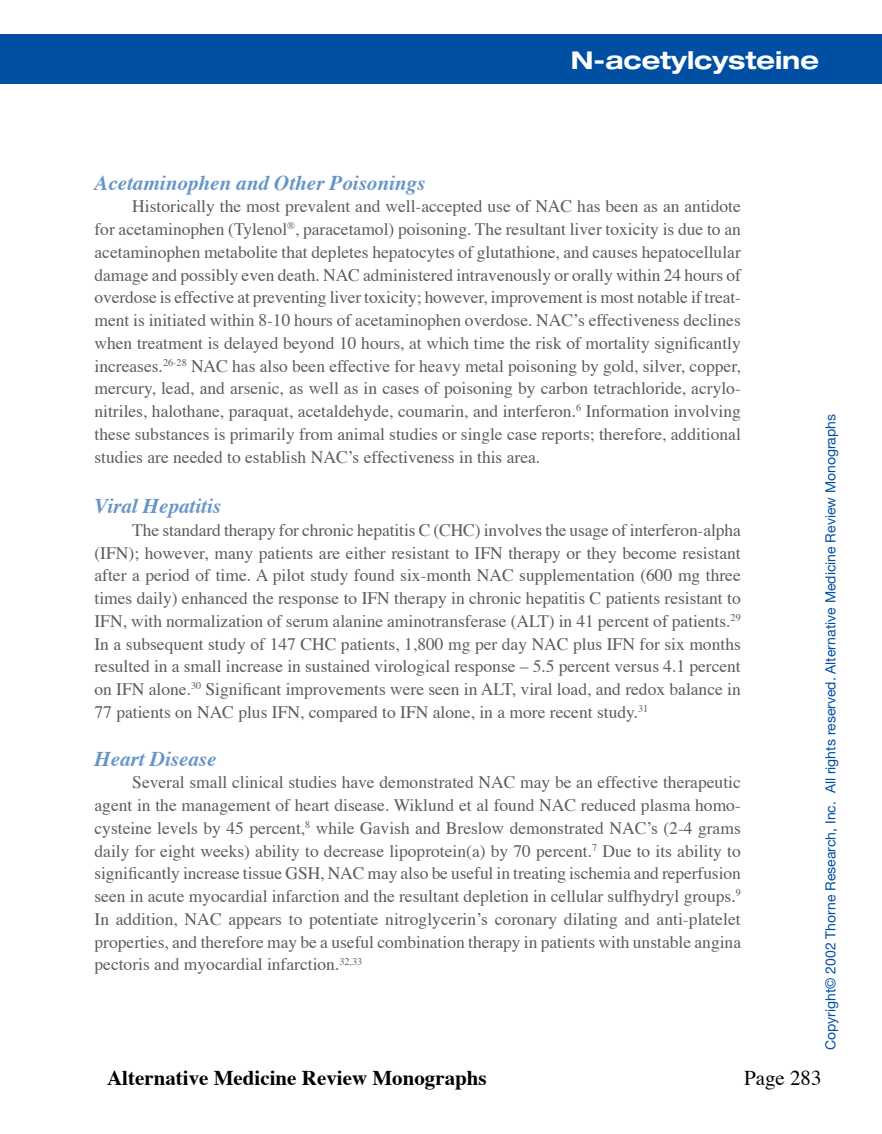
<style>
.page{position:relative;width:882px;height:1134px;background:#fff}
.page>*{position:absolute;margin:0;border:0;box-sizing:border-box;transform-origin:0 0}
.t1{font:700 expanded 24.5px "Helvetica Neue";color:#fff}
.t2{font:italic 700 21px "Times";color:#6695c8}
.t3{font:700 21px "Times";color:#000}
.t4{font:21px "Times";color:#000}
.t5{font:17.5px/22.8px "Times";color:#5b5c5e;text-align:justify}
.t6{font:14px "Helvetica Neue";color:#004fa3}
</style>
<div class="page">
<div style="left:0;top:34px;width:882px;height:50px;background:#004fa3"></div>
<h1 class="t1" style="left:571px;top:44px;width:250px">N-acetylcysteine</h1>
<p class="t2" style="left:94px;top:163px;width:332px">Acetaminophen and Other Poisonings</p>
<p class="t5" style="left:94px;top:194px;width:648px;text-indent:38px">Historically the most prevalent and well-accepted use of NAC has been as an antidote for acetaminophen (Tylenol<sup>®</sup>, paracetamol) poisoning. The resultant liver toxicity is due to an acetaminophen metabolite that depletes hepatocytes of glutathione, and causes hepatocellular damage and possibly even death. NAC administered intravenously or orally within 24 hours of overdose is effective at preventing liver toxicity; however, improvement is most notable if treat&shy;ment is initiated within 8-10 hours of acetaminophen overdose. NAC’s effectiveness declines when treatment is delayed beyond 10 hours, at which time the risk of mortality significantly increases.<sup>26-28</sup> NAC has also been effective for heavy metal poisoning by gold, silver, copper, mercury, lead, and arsenic, as well as in cases of poisoning by carbon tetrachloride, acrylo&shy;nitriles, halothane, paraquat, acetaldehyde, coumarin, and interferon.<sup>6</sup> Information involving these substances is primarily from animal studies or single case reports; therefore, additional studies are needed to establish NAC’s effectiveness in this area.</p>
<p class="t2" style="left:94px;top:486px;width:128px">Viral Hepatitis</p>
<p class="t5" style="left:94px;top:517px;width:648px;text-indent:38px">The standard therapy for chronic hepatitis C (CHC) involves the usage of interferon-alpha (IFN); however, many patients are either resistant to IFN therapy or they become resistant after a period of time. A pilot study found six-month NAC supplementation (600 mg three times daily) enhanced the response to IFN therapy in chronic hepatitis C patients resistant to IFN, with normalization of serum alanine aminotransferase (ALT) in 41 percent of patients.<sup>29<br></sup>In a subsequent study of 147 CHC patients, 1,800 mg per day NAC plus IFN for six months resulted in a small increase in sustained virological response – 5.5 percent versus 4.1 percent on IFN alone.<sup>30</sup> Significant improvements were seen in ALT, viral load, and redox balance in 77 patients on NAC plus IFN, compared to IFN alone, in a more recent study.<sup>31</sup></p>
<p class="t2" style="left:94px;top:739px;width:123px">Heart Disease</p>
<p class="t5" style="left:94px;top:770px;width:648px;text-indent:38px">Several small clinical studies have demonstrated NAC may be an effective therapeutic agent in the management of heart disease. Wiklund et al found NAC reduced plasma homo&shy;cysteine levels by 45 percent,<sup>8</sup> while Gavish and Breslow demonstrated NAC’s (2-4 grams daily for eight weeks) ability to decrease lipoprotein(a) by 70 percent.<sup>7</sup> Due to its ability to significantly increase tissue GSH, NAC may also be useful in treating ischemia and reperfusion seen in acute myocardial infarction and the resultant depletion in cellular sulfhydryl groups.<sup>9<br></sup>In addition, NAC appears to potentiate nitroglycerin’s coronary dilating and anti-platelet properties, and therefore may be a useful combination therapy in patients with unstable angina pectoris and myocardial infarction.<sup>32,33</sup></p>
<p class="t6" style="left:822px;top:1050px;width:638px;rotate:-90deg">Copyright© 2002 Thorne Research, Inc. All rights reserved. Alternative Medicine Review Monographs</p>
<p class="t3" style="left:107px;top:1058px;width:381px">Alternative Medicine Review Monographs</p>
<p class="t4" style="left:744px;top:1058px;width:79px">Page 283</p>
</div>
